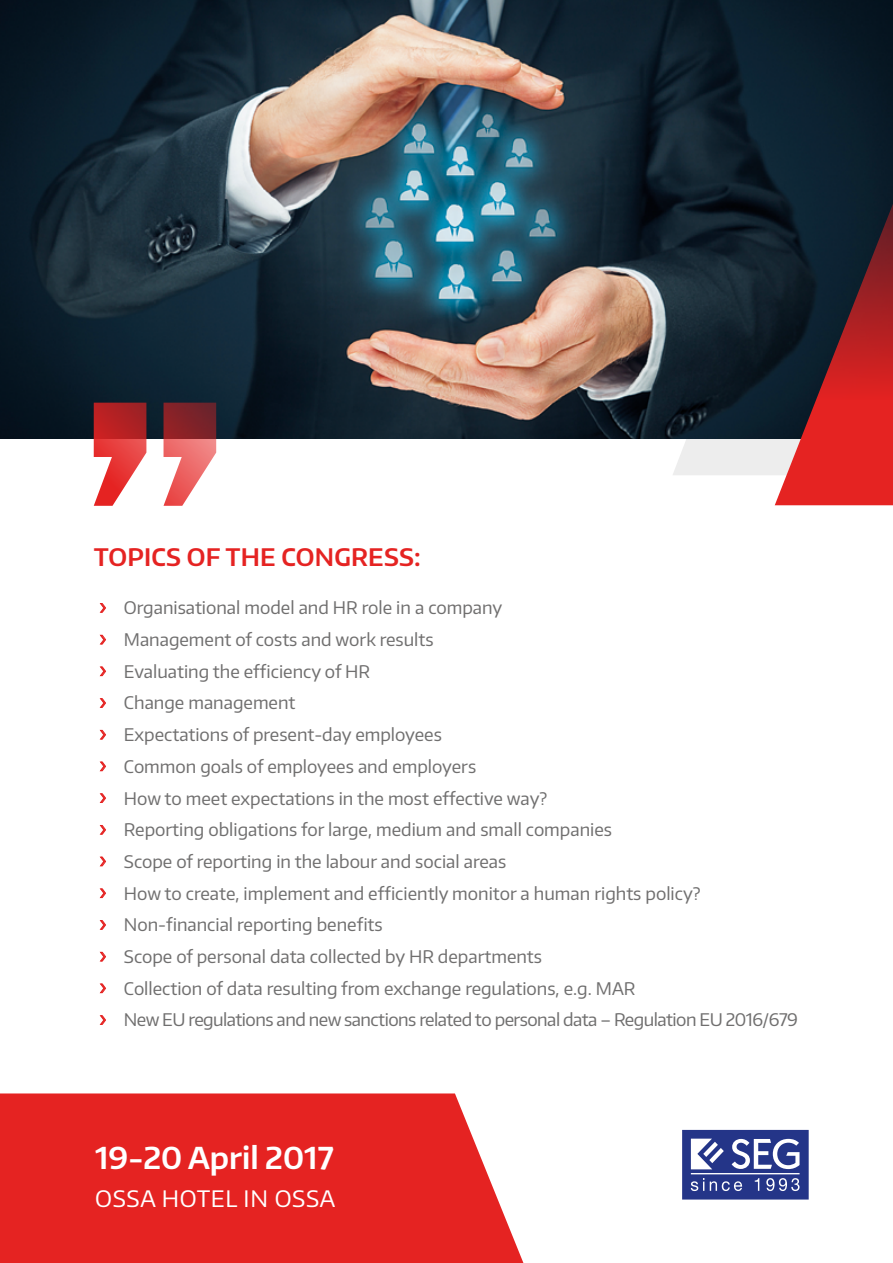
<style>
.page{position:relative;width:893px;height:1263px;background:#fff}
.page>*{position:absolute;margin:0;border:0;box-sizing:border-box;transform-origin:0 0}
.t1{font:600 30.15px "Encode Sans";color:#fff}
.t2{font:600 24.15px "Encode Sans";letter-spacing:.01em;color:#e52322}
.t3{font:22.65px "Encode Sans";letter-spacing:.03em;color:#fff}
.t4{font:17.4px/31.7px "Encode Sans";color:#706f6f}
.s1{font-size:18.15px;color:#e52322}
</style>
<div class="page">
<svg style="left:0;top:1093px;width:523px;height:170px;background:#e63130"></svg>
<svg style="left:682px;top:1130px;width:127px;height:69px"></svg>
<div style="left:673px;top:439px;width:102px;height:36px;background:#ededed"></div>
<img style="left:0;top:0;width:893px;height:439px">
<svg style="left:775px;top:139px;width:118px;height:366px;background:#61242c"></svg>
<svg style="left:94px;top:403px;width:122px;height:103px"></svg>
<svg style="left:99px;top:603px;width:7px;height:10px"></svg>
<svg style="left:99px;top:634px;width:7px;height:11px"></svg>
<svg style="left:99px;top:666px;width:7px;height:10px"></svg>
<svg style="left:99px;top:698px;width:7px;height:10px"></svg>
<svg style="left:99px;top:730px;width:7px;height:10px"></svg>
<svg style="left:99px;top:761px;width:7px;height:10px"></svg>
<svg style="left:99px;top:793px;width:7px;height:10px"></svg>
<svg style="left:99px;top:825px;width:7px;height:10px"></svg>
<svg style="left:99px;top:856px;width:7px;height:11px"></svg>
<svg style="left:99px;top:888px;width:7px;height:10px"></svg>
<svg style="left:99px;top:920px;width:7px;height:10px"></svg>
<svg style="left:99px;top:951px;width:7px;height:11px"></svg>
<svg style="left:99px;top:983px;width:7px;height:10px"></svg>
<svg style="left:99px;top:1015px;width:7px;height:10px"></svg>
<svg style="left:0;top:1261px;width:7px;height:2px"></svg>
<h2 class="t2" style="left:94px;top:541px;width:329px">TOPICS OF THE CONGRESS:</h2>
<p class="t4" style="left:100px;top:591px;width:699px"><span class="s1">›</span> Organisational model and HR role in a company<br><span class="s1">›</span> Management of costs and work results<br><span class="s1">›</span> Evaluating the efficiency of HR<br><span class="s1">›</span> Change management<br><span class="s1">›</span> Expectations of present-day employees<br><span class="s1">›</span> Common goals of employees and employers<br><span class="s1">›</span> How to meet expectations in the most effective way?<br><span class="s1">›</span> Reporting obligations for large, medium and small companies<br><span class="s1">›</span> Scope of reporting in the labour and social areas<br><span class="s1">›</span> How to create, implement and efficiently monitor a human rights policy?<br><span class="s1">›</span> Non-financial reporting benefits<br><span class="s1">›</span> Scope of personal data collected by HR departments<br><span class="s1">›</span> Collection of data resulting from exchange regulations, e.g. MAR<br><span class="s1">›</span> New EU regulations and new sanctions related to personal data – Regulation EU 2016/679</p>
<h1 class="t1" style="left:95px;top:1138px;width:240px">19-20 April 2017</h1>
<h3 class="t3" style="left:95px;top:1184px;width:242px">OSSA HOTEL IN OSSA</h3>
</div>
